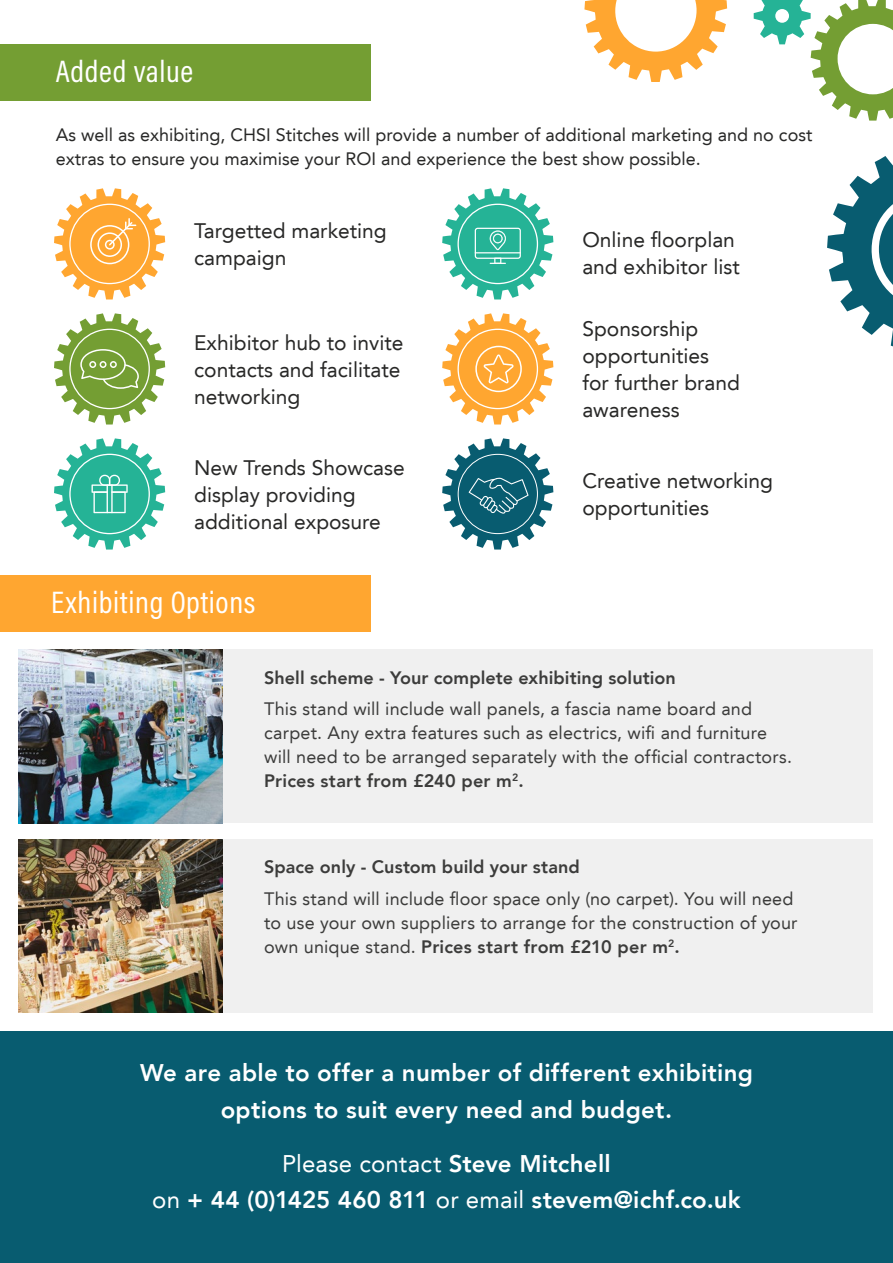
<style>
.page{position:relative;width:893px;height:1263px;background:#fff}
.page>*{position:absolute;margin:0;border:0;box-sizing:border-box;transform-origin:0 0}
.t1{font:31.35px "Acumin Variable Concept";letter-spacing:.02em;color:#fff}
.t2{font:800 24px/36.3px "Avenir LT";letter-spacing:.01em;color:#fff;text-align:center}
.t3{font:21px/27px "Avenir LT";color:#282827}
.t4{font:18px/24px "Avenir LT";letter-spacing:.01em;color:#3c3c3b}
.t5{font:18px/24px "Avenir LT";color:#282827}
.t6{font:800 18px "Avenir LT";letter-spacing:.005em;color:#3c3c3b}
.s1{font-weight:800}
.s2{font-weight:400}
</style>
<div class="page">
<div style="left:0;top:44px;width:370px;height:56px;background:#749e33"></div>
<svg style="left:442px;top:313px;width:111px;height:111px"></svg>
<svg style="left:442px;top:438px;width:111px;height:111px"></svg>
<svg style="left:54px;top:188px;width:111px;height:111px"></svg>
<svg style="left:54px;top:313px;width:111px;height:111px"></svg>
<svg style="left:54px;top:438px;width:111px;height:111px"></svg>
<svg style="left:442px;top:188px;width:111px;height:111px"></svg>
<svg style="left:827px;top:156px;width:66px;height:191px"></svg>
<svg style="left:754px;top:0;width:139px;height:121px"></svg>
<svg style="left:584px;top:0;width:143px;height:82px"></svg>
<div style="left:222px;top:650px;width:651px;height:173px;background:#f0f0f0"></div>
<div style="left:222px;top:839px;width:651px;height:173px;background:#f0f0f0"></div>
<img style="left:18px;top:650px;width:204px;height:173px">
<img style="left:18px;top:839px;width:204px;height:173px">
<div style="left:0;top:576px;width:370px;height:56px;background:#ffa630"></div>
<div style="left:0;top:1031px;width:893px;height:232px;background:#085c70"></div>
<h1 class="t1" style="left:56px;top:50px;width:139px">Added value</h1>
<p class="t5" style="left:56px;top:123px;width:758px">As well as exhibiting, CHSI Stitches will provide a number of additional marketing and no cost extras to ensure you maximise your ROI and experience the best show possible.</p>
<p class="t3" style="left:194px;top:218px;width:194px">Targetted marketing campaign</p>
<p class="t3" style="left:194px;top:329px;width:211px">Exhibitor hub to invite contacts and facilitate networking</p>
<p class="t3" style="left:194px;top:454px;width:212px">New Trends Showcase display providing additional exposure</p>
<h1 class="t1" style="left:51px;top:581px;width:206px">Exhibiting Options</h1>
<p class="t3" style="left:582px;top:226px;width:159px">Online floorplan and exhibitor list</p>
<p class="t3" style="left:582px;top:316px;width:159px">Sponsorship opportunities for further brand awareness</p>
<p class="t3" style="left:582px;top:468px;width:192px">Creative networking opportunities</p>
<p class="t6" style="left:264px;top:667px;width:413px">Shell scheme - Your complete exhibiting solution</p>
<p class="t4" style="left:264px;top:697px;width:529px">This stand will include wall panels, a fascia name board and carpet. Any extra features such as electrics, wifi and furniture will need to be arranged separately with the official contractors.<br><span class="s1">Prices start from £240 per m</span><sup>2</sup><span class="s1">.</span></p>
<p class="t6" style="left:264px;top:856px;width:317px">Space only - Custom build your stand</p>
<p class="t4" style="left:264px;top:887px;width:535px">This stand will include floor space only (no carpet). You will need to use your own suppliers to arrange for the construction of your own unique stand. <span class="s1">Prices start from £210 per m</span><sup>2</sup><span class="s1">.</span></p>
<h2 class="t2" style="left:140px;top:1055px;width:614px">We are able to offer a number of different exhibiting options to suit every need and budget.</h2>
<h2 class="t2" style="left:152px;top:1145px;width:590px"><span class="s2">Please contact</span> Steve Mitchell<br><span class="s2">on</span> + 44 (0)1425 460 811 <span class="s2">or email</span> stevem@ichf.co.uk</h2>
</div>
